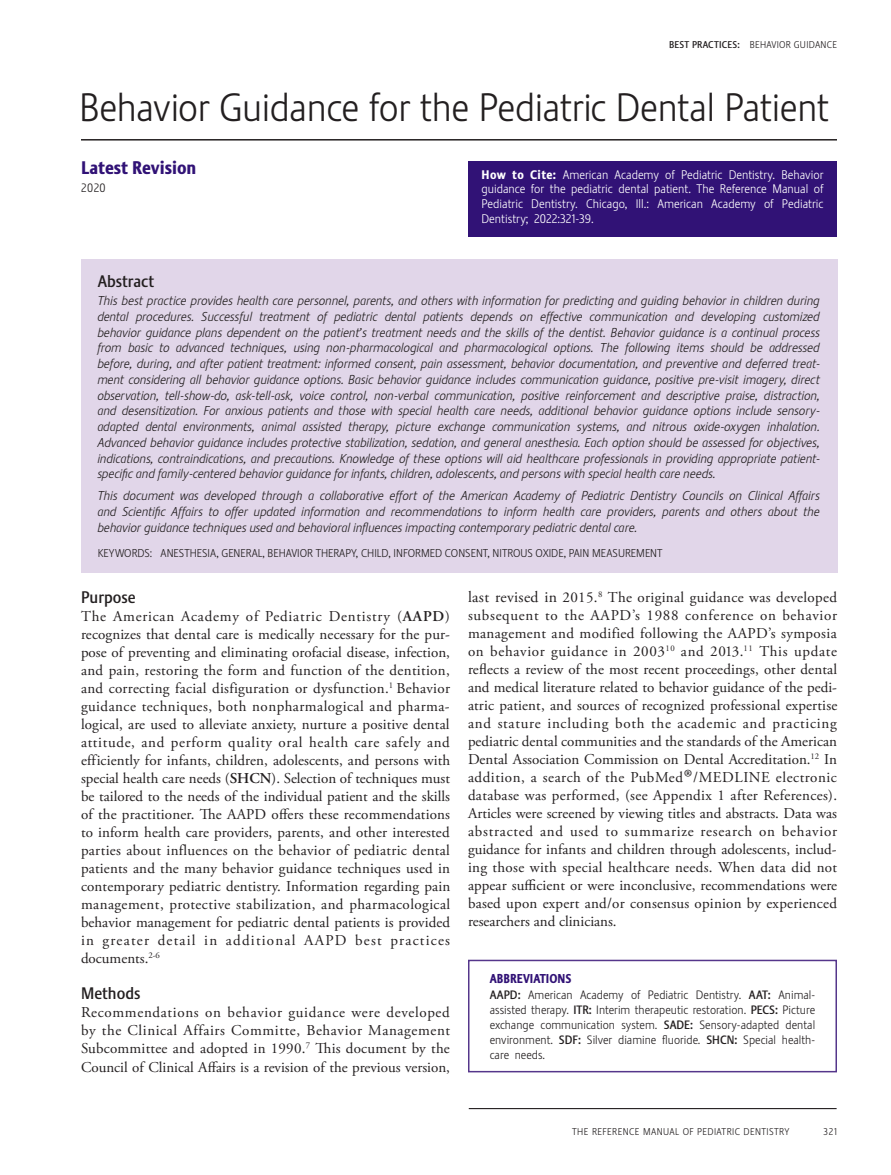
<style>
.page{position:relative;width:891px;height:1175px;background:#fff}
.page>*{position:absolute;margin:0;border:0;box-sizing:border-box;transform-origin:0 0}
.section_title{font:300 39px "Stalemate LF";letter-spacing:-.01em;color:#231f20}
.headline{font:800 18px "Stalemate LF";color:#311276}
.sub_head{font:500 16.5px "Stalemate LF";color:#231f20}
.Body_Text_FIRST{font:15px/18px "Adobe Garamond Pro";color:#231f20;text-align:justify}
.abstract_copy{font:italic 300 12.75px/15.8px "Stalemate LF";letter-spacing:-.005em;color:#231f20;text-align:justify}
.foot_notes{font:800 12.75px "Stalemate LF";color:#311276;scale:.94 1}
.foot_notes-2{font:300 12.3px/14.7px "Stalemate LF";color:#fff;text-align:justify}
.foot_notes-3{font:300 12px/15px "Stalemate LF";color:#231f20;text-align:justify}
.author{font:300 12px "Stalemate LF";color:#231f20}
.Body_Text_FIRST-2{font:300 11.25px "Stalemate LF";color:#231f20}
.t1{font:300 9.75px "Stalemate LF";letter-spacing:.04em;color:#231f20}
.s1{font-weight:500}
.s2{font-weight:800}
.s3{font-weight:600}
.s4{font-size:15.75px}
.s5{font-size:27px}
</style>
<div class="page">
<hr style="left:469px;top:1108px;width:368px;height:1px;background:#231f20">
<div style="left:468px;top:959px;width:369px;height:113px;border:2px solid #55368b"></div>
<hr style="left:81px;top:139px;width:756px;height:1px;background:#231f20">
<div style="left:468px;top:160px;width:369px;height:76px;background:#311276"></div>
<div style="left:81px;top:259px;width:756px;height:313px;background:#e1d6e9"></div>
<p class="t1" style="left:669px;top:39px;width:169px"><span class="s1">BEST PRACTICES:</span> BEHAVIOR GUIDANCE</p>
<p class="section_title" style="left:80px;top:84px;width:751px">Behavior Guidance for the Pediatric Dental Patient</p>
<p class="headline" style="left:81px;top:157px;width:117px">Latest Revision</p>
<p class="author" style="left:81px;top:181px;width:26px">2020</p>
<p class="foot_notes-2" style="left:482px;top:167px;width:344px"><span class="s2">How to Cite:</span> American Academy of Pediatric Dentistry. Behavior guidance for the pediatric dental patient. The Reference Manual of Pediatric Dentistry. Chicago, Ill.: American Academy of Pediatric Dentistry; 2022:321-39.</p>
<p class="sub_head" style="left:98px;top:271px;width:58px">Abstract</p>
<p class="abstract_copy" style="left:98px;top:293px;width:724px">This best practice provides health care personnel, parents, and others with information for predicting and guiding behavior in children during dental procedures. Successful treatment of pediatric dental patients depends on effective communication and developing customized behavior guidance plans dependent on the patient’s treatment needs and the skills of the dentist. Behavior guidance is a continual process from basic to advanced techniques, using non-pharmacological and pharmacological options. The following items should be addressed before, during, and after patient treatment: informed consent, pain assessment, behavior documentation, and preventive and deferred treat&shy;ment considering all behavior guidance options. Basic behavior guidance includes communication guidance, positive pre-visit imagery, direct observation, tell-show-do, ask-tell-ask, voice control, non-verbal communication, positive reinforcement and descriptive praise, distraction, and desensitization. For anxious patients and those with special health care needs, additional behavior guidance options include sensory&shy;adapted dental environments, animal assisted therapy, picture exchange communication systems, and nitrous oxide-oxygen inhalation.<br>Advanced behavior guidance includes protective stabilization, sedation, and general anesthesia. Each option should be assessed for objectives, indications, contraindications, and precautions. Knowledge of these options will aid healthcare professionals in providing appropriate patient&shy;specific and family-centered behavior guidance for infants, children, adolescents, and persons with special health care needs.</p>
<p class="abstract_copy" style="left:98px;top:488px;width:724px">This document was developed through a collaborative effort of the American Academy of Pediatric Dentistry Councils on Clinical Affairs and Scientific Affairs to offer updated information and recommendations to inform health care providers, parents and others about the behavior guidance techniques used and behavioral influences impacting contemporary pediatric dental care.</p>
<p class="Body_Text_FIRST-2" style="left:98px;top:547px;width:566px">KEYWORDS: ANESTHESIA, GENERAL, BEHAVIOR THERAPY, CHILD, INFORMED CONSENT, NITROUS OXIDE, PAIN MEASUREMENT</p>
<p class="sub_head" style="left:81px;top:587px;width:56px">Purpose</p>
<p class="Body_Text_FIRST" style="left:81px;top:608px;width:371px">The American Academy of Pediatric Dentistry (<span class="s3">AAPD</span>) recognizes that dental care is medically necessary for the pur&shy;pose of preventing and eliminating orofacial disease, infection, and pain, restoring the form and function of the dentition, and correcting facial disfiguration or dysfunction.<sup>1</sup> Behavior guidance techniques, both nonpharmalogical and pharma&shy;logical, are used to alleviate anxiety, nurture a positive dental attitude, and perform quality oral health care safely and efficiently for infants, children, adolescents, and persons with special health care needs (<span class="s3">SHCN</span>). Selection of techniques must be tailored to the needs of the individual patient and the skills of the practitioner. The AAPD offers these recommendations to inform health care providers, parents, and other interested parties about influences on the behavior of pediatric dental patients and the many behavior guidance techniques used in contemporary pediatric dentistry. Information regarding pain management, protective stabilization, and pharmacological behavior management for pediatric dental patients is provided in greater detail in additional AAPD best practices documents.<sup>2-6</sup></p>
<p class="sub_head" style="left:81px;top:982px;width:61px">Methods</p>
<p class="Body_Text_FIRST" style="left:81px;top:1003px;width:371px;line-height:18.5px">Recommendations on behavior guidance were developed by the Clinical Affairs Committe, Behavior Management Subcommittee and adopted in 1990.<sup>7</sup> This document by the Council of Clinical Affairs is a revision of the previous version,</p>
<p class="Body_Text_FIRST" style="left:468px;top:588px;width:371px"><span class="s4">last revised in</span> 2015.<sup>8</sup> The original guidance was developed subsequent to the AAPD’s 1988 conference on behavior management and modified following the AAPD’s symposia on behavior guidance in 2003<sup>10</sup> and 2013.<sup>11</sup> This update reflects a review of the most recent proceedings, other dental and medical literature related to behavior guidance of the pedi&shy;atric patient, and sources of recognized professional expertise and stature including both the academic and practicing pediatric dental communities and the standards of the American Dental Association Commission on Dental Accreditation.<sup>12</sup> In addition, a search of the PubMed<span class="s5">®</span>/MEDLINE electronic database was performed, (see Appendix 1 after References).<br>Articles were screened by viewing titles and abstracts. Data was abstracted and used to summarize research on behavior guidance for infants and children through adolescents, includ&shy;ing those with special healthcare needs. When data did not appear sufficient or were inconclusive, recommendations were based upon expert and/or consensus opinion by experienced researchers and clinicians.</p>
<p class="foot_notes" style="left:490px;top:971px;width:88px">ABBREVIATIONS</p>
<p class="foot_notes-3" style="left:490px;top:987px;width:327px"><span class="s1">AAPD:</span> American Academy of Pediatric Dentistry. <span class="s1">AAT:</span> Animal&shy;assisted therapy. <span class="s1">ITR:</span> Interim therapeutic restoration. <span class="s1">PECS:</span> Picture exchange communication system. <span class="s1">SADE:</span> Sensory-adapted dental environment. <span class="s1">SDF:</span> Silver diamine fluoride. <span class="s1">SHCN:</span> Special health&shy;care needs.</p>
<p class="t1" style="left:572px;top:1126px;width:219px">THE REFERENCE MANUAL OF PEDIATRIC DENTISTRY</p>
<p class="t1" style="left:823px;top:1126px;width:15px">321</p>
</div>
